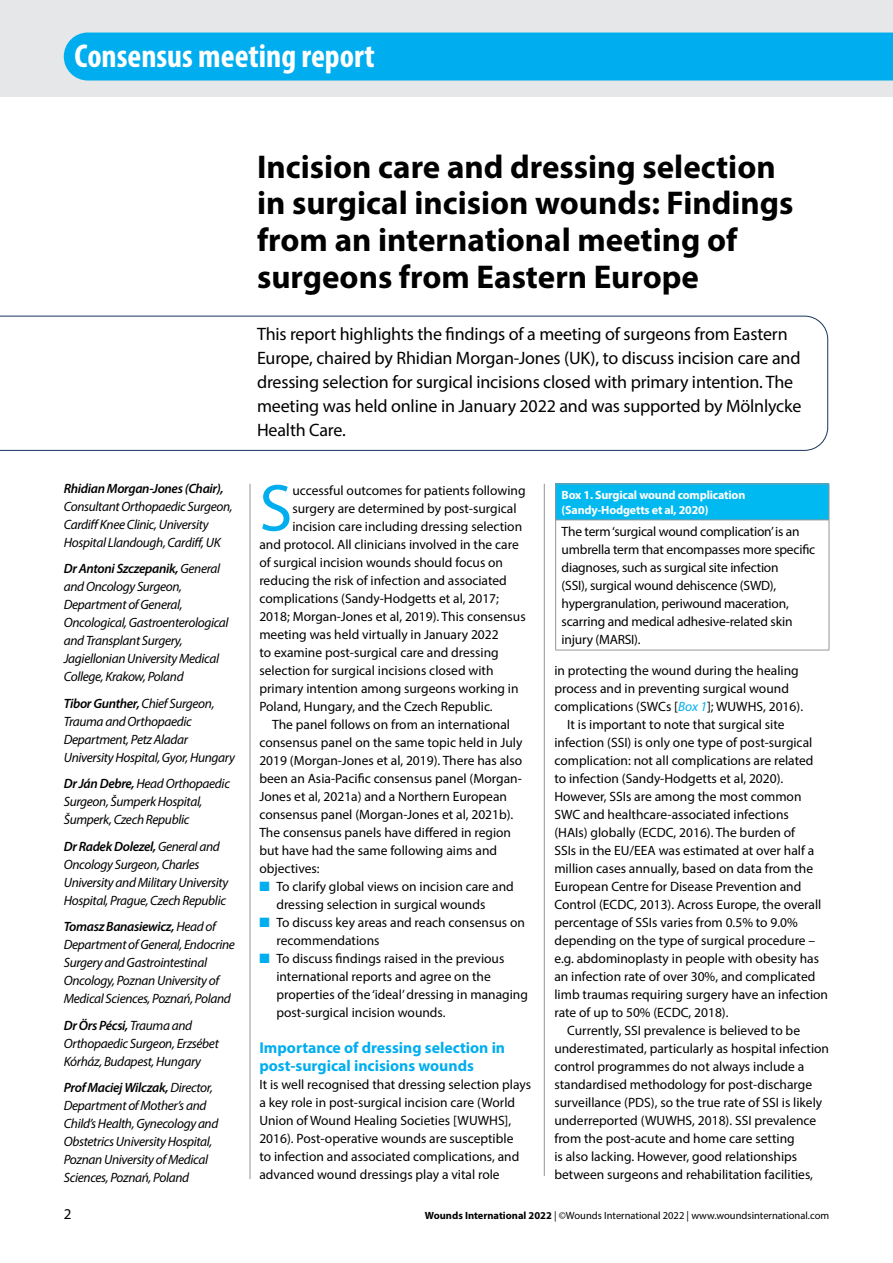
<style>
.page{position:relative;width:893px;height:1263px;background:#fff}
.page>*{position:absolute;margin:0;border:0;box-sizing:border-box;transform-origin:0 0}
.t1{font:66.9px "Myriad Pro";color:#00aeef}
.t2{font:700 condensed 33.15px "Myriad Pro";color:#fff}
.t3{font:700 33px/36.6px "Myriad Pro";color:#000}
.t4{font:18px/24px "Myriad Pro";letter-spacing:-.01em;color:#000}
.t5{font:700 15.75px/18px "Myriad Pro";color:#00aeef}
.t6{font:15px "Myriad Pro";color:#000}
.t7{font:13.5px/18px "Myriad Pro";color:#000}
.t8{font:italic 13.5px/18px "Myriad Pro";letter-spacing:-.025em;color:#000}
.t9{font:italic 600 13.5px "Myriad Pro";letter-spacing:-.025em;color:#000}
.t10{font:700 12px/15px "Myriad Pro";letter-spacing:-.015em;color:#fff}
.t11{font:10.5px "Myriad Pro";color:#000}
.s1{font-weight:600}
.s2{font-weight:700}
.s3{color:#00aeef}
.s4{font-style:italic;color:#00aeef}
</style>
<div class="page">
<svg style="left:0;top:316px;width:828px;height:135px"></svg>
<div style="left:0;top:0;width:893px;height:97px;background:#e6e7e8"></div>
<div style="left:64px;top:33px;width:829px;height:48px;background:#00aeef"></div>
<hr style="left:544px;top:484px;width:1px;height:692px;background:#939598">
<hr style="left:250px;top:484px;width:1px;height:695px;background:#939598">
<div style="left:556px;top:484px;width:273px;height:36px;background:#00b9f1"></div>
<hr style="left:555px;top:484px;width:274px;height:1px;background:#939598">
<hr style="left:555px;top:484px;width:1px;height:36px;background:#939598">
<hr style="left:829px;top:484px;width:1px;height:36px;background:#939598">
<hr style="left:555px;top:520px;width:274px;height:1px;background:#939598">
<hr style="left:555px;top:520px;width:1px;height:130px;background:#939598">
<hr style="left:829px;top:520px;width:1px;height:130px;background:#939598">
<hr style="left:555px;top:650px;width:274px;height:1px;background:#939598">
<h2 class="t2" style="left:74px;top:35px;width:302px">Consensus meeting report</h2>
<h3 class="t3" style="left:257px;top:147px;width:538px">Incision care and dressing selection in surgical incision wounds: Findings from an international meeting of surgeons from Eastern Europe</h3>
<p class="t4" style="left:257px;top:322px;width:546px">This report highlights the findings of a meeting of surgeons from Eastern Europe, chaired by Rhidian Morgan-Jones (UK), to discuss incision care and dressing selection for surgical incisions closed with primary intention. The meeting was held online in January 2022 and was supported by Mölnlycke Health Care.</p>
<p class="t9" style="left:64px;top:480px;width:161px">Rhidian Morgan-Jones (Chair),</p>
<p class="t8" style="left:64px;top:497px;width:170px">Consultant Orthopaedic Surgeon,<br>Cardiff Knee Clinic, University<br>Hospital Llandough, Cardiff, UK</p>
<p class="t8" style="left:64px;top:559px;width:166px"><span class="s1">Dr Antoni Szczepanik,</span> General and Oncology Surgeon,<br>Department of General,<br>Oncological, Gastroenterological and Transplant Surgery,<br>Jagiellonian University Medical<br>College, Krakow, Poland</p>
<p class="t8" style="left:64px;top:694px;width:173px"><span class="s1">Tibor Gunther,</span> Chief Surgeon,<br>Trauma and Orthopaedic<br>Department, Petz Aladar<br>University Hospital, Gyor, Hungary</p>
<p class="t8" style="left:64px;top:774px;width:168px"><span class="s1">Dr Ján Debre,</span> Head Orthopaedic<br>Surgeon, Šumperk Hospital,<br>Šumperk, Czech Republic</p>
<p class="t8" style="left:64px;top:837px;width:166px"><span class="s1">Dr Radek Dolezel,</span> General and<br>Oncology Surgeon, Charles<br>University and Military University<br>Hospital, Prague, Czech Republic</p>
<p class="t8" style="left:64px;top:917px;width:173px"><span class="s1">Tomasz Banasiewicz,</span> Head of<br>Department of General, Endocrine<br>Surgery and Gastrointestinal<br>Oncology, Poznan University of<br>Medical Sciences, Poznań, Poland</p>
<p class="t8" style="left:64px;top:1016px;width:157px"><span class="s1">Dr Örs Pécsi,</span> Trauma and<br>Orthopaedic Surgeon, Erzsébet<br>Kórház, Budapest, Hungary</p>
<p class="t8" style="left:64px;top:1078px;width:156px"><span class="s1">Prof Maciej Wilczak,</span> Director,<br>Department of Mother’s and<br>Child’s Health, Gynecology and<br>Obstetrics University Hospital,<br>Poznan University of Medical<br>Sciences, Poznań, Poland</p>
<p class="t6" style="left:64px;top:1204px;width:9px">2</p>
<p class="t11" style="left:425px;top:1208px;width:406px"><span class="s2">Wounds International 2022</span> | ©Wounds International 2022 | www.woundsinternational.com</p>
<h1 class="t1" style="left:259px;top:467px;width:34px">S</h1>
<p class="t7" style="left:292px;top:481px;width:235px">uccessful outcomes for patients following</p>
<p class="t10" style="left:562px;top:487px;width:185px">Box 1. Surgical wound complication (Sandy-Hodgetts et al, 2020)</p>
<p class="t7" style="left:562px;top:522px;width:255px">The term ‘surgical wound complication’ is an umbrella term that encompasses more specific diagnoses, such as surgical site infection<br>(SSI), surgical wound dehiscence (SWD), hypergranulation, periwound maceration, scarring and medical adhesive-related skin injury (MARSI).</p>
<p class="t7" style="left:292px;top:499px;width:226px">surgery are determined by post-surgical</p>
<p class="t7" style="left:292px;top:517px;width:231px">incision care including dressing selection</p>
<p class="t7" style="left:259px;top:535px;width:261px">and protocol. All clinicians involved in the care</p>
<p class="t7" style="left:259px;top:553px;width:245px">of surgical incision wounds should focus on</p>
<p class="t7" style="left:259px;top:571px;width:249px">reducing the risk of infection and associated</p>
<p class="t7" style="left:259px;top:589px;width:241px">complications (Sandy-Hodgetts et al, 2017;</p>
<p class="t7" style="left:259px;top:607px;width:268px">2018; Morgan-Jones et al, 2019). This consensus</p>
<p class="t7" style="left:259px;top:625px;width:241px">meeting was held virtually in January 2022</p>
<p class="t7" style="left:259px;top:643px;width:241px">to examine post-surgical care and dressing</p>
<p class="t7" style="left:259px;top:661px;width:236px">selection for surgical incisions closed with</p>
<p class="t7" style="left:259px;top:679px;width:261px">primary intention among surgeons working in</p>
<p class="t7" style="left:259px;top:697px;width:235px">Poland, Hungary, and the Czech Republic.</p>
<p class="t7" style="left:272px;top:715px;width:239px">The panel follows on from an international</p>
<p class="t7" style="left:259px;top:733px;width:265px">consensus panel on the same topic held in July</p>
<p class="t7" style="left:259px;top:751px;width:264px">2019 (Morgan-Jones et al, 2019). There has also</p>
<p class="t7" style="left:259px;top:769px;width:264px">been an Asia-Pacific consensus panel (Morgan-</p>
<p class="t7" style="left:259px;top:787px;width:249px">Jones et al, 2021a) and a Northern European</p>
<p class="t7" style="left:259px;top:805px;width:256px">consensus panel (Morgan-Jones et al, 2021b).</p>
<p class="t7" style="left:259px;top:823px;width:253px">The consensus panels have differed in region</p>
<p class="t7" style="left:259px;top:841px;width:239px">but have had the same following aims and</p>
<p class="t7" style="left:259px;top:859px;width:62px">objectives:</p>
<p class="t7" style="left:276px;top:877px;width:239px;text-indent:-17px"><span class="s3">■</span> To clarify global views on incision care and dressing selection in surgical wounds</p>
<p class="t7" style="left:276px;top:913px;width:250px;text-indent:-17px"><span class="s3">■</span> To discuss key areas and reach consensus on recommendations</p>
<p class="t7" style="left:276px;top:949px;width:253px;text-indent:-17px"><span class="s3">■</span> To discuss findings raised in the previous international reports and agree on the properties of the ‘ideal’ dressing in managing post-surgical incision wounds.</p>
<p class="t5" style="left:259px;top:1038px;width:247px">Importance of dressing selection in post-surgical incisions wounds</p>
<p class="t7" style="left:259px;top:1075px;width:273px">It is well recognised that dressing selection plays a key role in post-surgical incision care (World Union of Wound Healing Societies [WUWHS], 2016). Post-operative wounds are susceptible<br>to infection and associated complications, and advanced wound dressings play a vital role</p>
<p class="t7" style="left:554px;top:661px;width:246px">in protecting the wound during the healing</p>
<p class="t7" style="left:554px;top:679px;width:236px">process and in preventing surgical wound</p>
<p class="t7" style="left:554px;top:697px;width:250px">complications (SWCs [<span class="s4">Box 1</span>]; WUWHS, 2016).</p>
<p class="t7" style="left:567px;top:715px;width:219px">It is important to note that surgical site</p>
<p class="t7" style="left:554px;top:733px;width:259px">infection (SSI) is only one type of post-surgical</p>
<p class="t7" style="left:554px;top:751px;width:261px">complication: not all complications are related</p>
<p class="t7" style="left:554px;top:769px;width:230px">to infection (Sandy-Hodgetts et al, 2020).</p>
<p class="t7" style="left:554px;top:787px;width:249px">However, SSIs are among the most common</p>
<p class="t7" style="left:554px;top:805px;width:236px">SWC and healthcare-associated infections</p>
<p class="t7" style="left:554px;top:823px;width:242px">(HAIs) globally (ECDC, 2016). The burden of</p>
<p class="t7" style="left:554px;top:841px;width:261px">SSIs in the EU/EEA was estimated at over half a</p>
<p class="t7" style="left:554px;top:859px;width:260px">million cases annually, based on data from the</p>
<p class="t7" style="left:554px;top:877px;width:249px">European Centre for Disease Prevention and</p>
<p class="t7" style="left:554px;top:895px;width:268px">Control (ECDC, 2013). Across Europe, the overall</p>
<p class="t7" style="left:554px;top:913px;width:245px">percentage of SSIs varies from 0.5% to 9.0%</p>
<p class="t7" style="left:554px;top:931px;width:262px">depending on the type of surgical procedure –</p>
<p class="t7" style="left:554px;top:949px;width:266px">e.g. abdominoplasty in people with obesity has</p>
<p class="t7" style="left:554px;top:967px;width:263px">an infection rate of over 30%, and complicated</p>
<p class="t7" style="left:554px;top:985px;width:275px">limb traumas requiring surgery have an infection</p>
<p class="t7" style="left:554px;top:1003px;width:176px">rate of up to 50% (ECDC, 2018).</p>
<p class="t7" style="left:567px;top:1021px;width:234px">Currently, SSI prevalence is believed to be</p>
<p class="t7" style="left:554px;top:1039px;width:276px">underestimated, particularly as hospital infection</p>
<p class="t7" style="left:554px;top:1057px;width:251px">control programmes do not always include a</p>
<p class="t7" style="left:554px;top:1075px;width:259px">standardised methodology for post-discharge</p>
<p class="t7" style="left:554px;top:1093px;width:269px">surveillance (PDS), so the true rate of SSI is likely</p>
<p class="t7" style="left:554px;top:1111px;width:263px">underreported (WUWHS, 2018). SSI prevalence</p>
<p class="t7" style="left:554px;top:1129px;width:242px">from the post-acute and home care setting</p>
<p class="t7" style="left:554px;top:1147px;width:244px">is also lacking. However, good relationships</p>
<p class="t7" style="left:554px;top:1165px;width:260px">between surgeons and rehabilitation facilities,</p>
</div>
